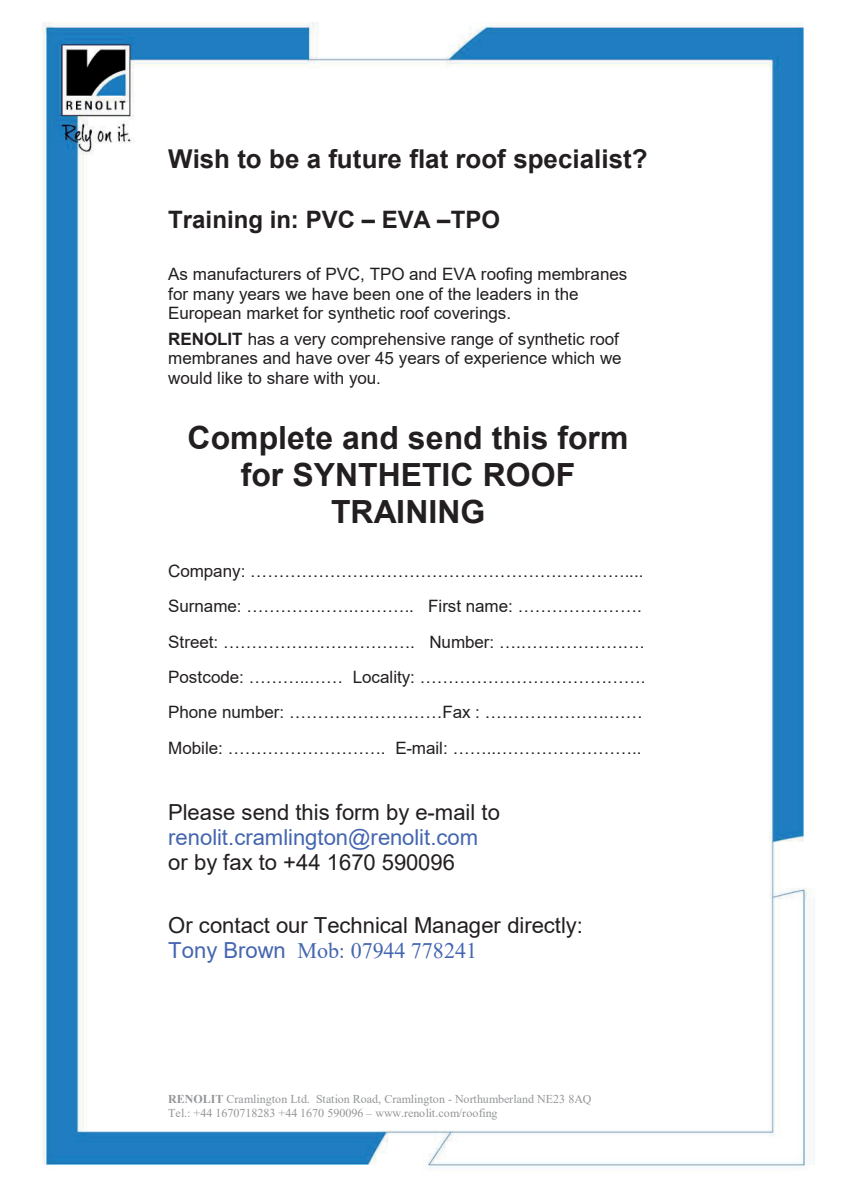
<style>
.page{position:relative;width:842px;height:1191px;background:#fff}
.page>*{position:absolute;margin:0;border:0;box-sizing:border-box;transform-origin:0 0}
.t1{font:700 32px/36.8px "Arial";color:#231f20;text-align:center}
.t2{font:700 26px "Arial";color:#231f20}
.t3{font:700 24px "Arial";color:#231f20}
.t4{font:22px "Arial";color:#231f20}
.t5{font:22px "Arial";color:#4466b0}
.t6{font:22px "Times New Roman";color:#4466b0}
.t7{font:17px/35.4px "Arial";letter-spacing:-.005em;color:#231f20}
.t8{font:12px/13.6px "Times New Roman";color:#939598}
.s1{font-weight:700}
.s2{font-family:"Arial"}
</style>
<div class="page">
<img style="left:42px;top:22px;width:773px;height:1148px">
<h2 class="t2" style="left:168px;top:140px;width:481px">Wish to be a future flat roof specialist?</h2>
<h3 class="t3" style="left:168px;top:202px;width:333px">Training in: PVC – EVA –TPO</h3>
<p class="t7" style="left:168px;top:264px;width:460px;line-height:19.6px">As manufacturers of PVC, TPO and EVA roofing membranes for many years we have been one of the leaders in the<br>European market for synthetic roof coverings.</p>
<p class="t7" style="left:168px;top:329px;width:455px;line-height:19.6px"><span class="s1">RENOLIT</span> has a very comprehensive range of synthetic roof membranes and have over 45 years of experience which we would like to share with you.</p>
<h1 class="t1" style="left:188px;top:420px;width:442px">Complete and send this form for SYNTHETIC ROOF<br>TRAINING</h1>
<p class="t7" style="left:168px;top:553px;width:479px">Company: …………………………………………………………....<br>Surname: ……………….……….. First name: ………………….<br>Street: ……………………………. Number: ….………………….<br>Postcode: ………..…… Locality: ………………………………….<br>Phone number: ………………………Fax : ………………….…… Mobile: ………………………. E-mail: ……..……………………..</p>
<p class="t4" style="left:168px;top:796px;width:333px">Please send this form by e-mail to</p>
<p class="t5" style="left:168px;top:822px;width:311px">renolit.cramlington@renolit.com</p>
<p class="t4" style="left:168px;top:847px;width:288px">or by fax to +44 1670 590096</p>
<p class="t4" style="left:168px;top:909px;width:416px">Or contact our Technical Manager directly:</p>
<p class="t6" style="left:168px;top:934px;width:310px"><span class="s2">Tony Brown</span> Mob: 07944 778241</p>
<p class="t8" style="left:168px;top:1092px;width:425px"><span class="s1">RENOLIT</span> Cramlington Ltd. Station Road, Cramlington - Northumberland NE23 8AQ<br>Tel.: +44 1670718283 +44 1670 590096 – www.renolit.com/roofing</p>
</div>
